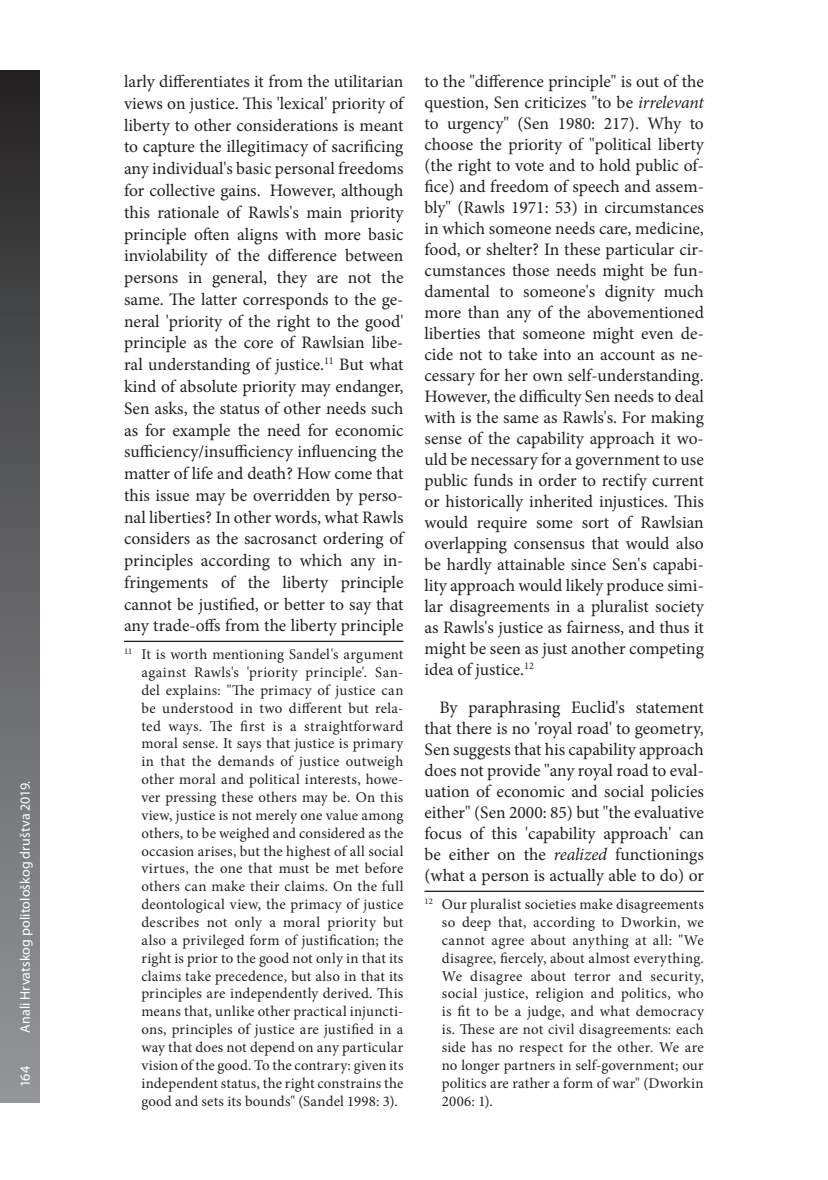
<style>
.page{position:relative;width:828px;height:1180px;background:#fff}
.page>*{position:absolute;margin:0;border:0;box-sizing:border-box;transform-origin:0 0}
.t1{font:17.5px/21px "Minion Pro";color:#231f20;text-align:justify}
.t2{font:14.88px/17.8px "Minion Pro";letter-spacing:.015em;color:#231f20;text-align:justify}
.t3{font:14px "Myriad Pro";color:#fff}
.s1{font-style:italic}
</style>
<div class="page">
<div style="left:0;top:70px;width:40px;height:1032px;background:linear-gradient(to bottom,#292728,#979a9d)"></div>
<hr style="left:124px;top:641px;width:279px;height:1px;background:#231f20">
<hr style="left:424px;top:890px;width:280px;height:2px;background:#231f20">
<p class="t3" style="left:16px;top:1087px;width:308px;rotate:-90deg">164 Anali Hrvatskog politološkog društva 2019.</p>
<p class="t1" style="left:124px;top:71px;width:281px;line-height:21.7px">larly differentiates it from the utilitarian views on justice. This 'lexical' priority of liberty to other considerations is meant to capture the illegitimacy of sacrificing any individual's basic personal freedoms for collective gains. However, although this rationale of Rawls's main priority principle often aligns with more basic inviolability of the difference between persons in general, they are not the same. The latter corresponds to the ge&shy;neral 'priority of the right to the good' principle as the core of Rawlsian libe&shy;ral understanding of justice.<sup>11</sup> But what kind of absolute priority may endanger, Sen asks, the status of other needs such as for example the need for economic sufficiency/insufficiency influencing the matter of life and death? How come that this issue may be overridden by perso&shy;nal liberties? In other words, what Rawls considers as the sacrosanct ordering of principles according to which any in&shy;fringements of the liberty principle cannot be justified, or better to say that any trade-offs from the liberty principle</p>
<p class="t2" style="left:141px;top:645px;width:264px;text-indent:-17px"><sup>11</sup> It is worth mentioning Sandel's argument against Rawls's 'priority principle'. San&shy;del explains: "The primacy of justice can be understood in two different but rela&shy;ted ways. The first is a straightforward moral sense. It says that justice is primary in that the demands of justice outweigh other moral and political interests, howe&shy;ver pressing these others may be. On this view, justice is not merely one value among others, to be weighed and considered as the occasion arises, but the highest of all social virtues, the one that must be met before others can make their claims. On the full deontological view, the primacy of justice describes not only a moral priority but also a privileged form of justification; the right is prior to the good not only in that its claims take precedence, but also in that its principles are independently derived. This means that, unlike other practical injuncti&shy;ons, principles of justice are justified in a way that does not depend on any particular vision of the good. To the contrary: given its independent status, the right constrains the good and sets its bounds" (Sandel 1998: 3).</p>
<p class="t1" style="left:424px;top:71px;width:281px">to the "difference principle" is out of the question, Sen criticizes "to be <span class="s1">irrelevant </span>to urgency" (Sen 1980: 217). Why to choose the priority of "political liberty (the right to vote and to hold public of&shy;fice) and freedom of speech and assem&shy;bly" (Rawls 1971: 53) in circumstances in which someone needs care, medicine, food, or shelter? In these particular cir&shy;cumstances those needs might be fun&shy;damental to someone's dignity much more than any of the abovementioned liberties that someone might even de&shy;cide not to take into an account as ne&shy;cessary for her own self-understanding.<br>However, the difficulty Sen needs to deal with is the same as Rawls's. For making sense of the capability approach it wo&shy;uld be necessary for a government to use public funds in order to rectify current or historically inherited injustices. This would require some sort of Rawlsian overlapping consensus that would also be hardly attainable since Sen's capabi&shy;lity approach would likely produce simi&shy;lar disagreements in a pluralist society as Rawls's justice as fairness, and thus it might be seen as just another competing idea of justice.<sup>12</sup></p>
<p class="t1" style="left:424px;top:697px;width:281px;text-indent:15px">By paraphrasing Euclid's statement that there is no 'royal road' to geometry, Sen suggests that his capability approach does not provide "any royal road to eval&shy;uation of economic and social policies either" (Sen 2000: 85) but "the evaluative focus of this 'capability approach' can be either on the <span class="s1">realized</span> functionings (what a person is actually able to do) or</p>
<p class="t2" style="left:441px;top:895px;width:264px;text-indent:-17px"><sup>12</sup> Our pluralist societies make disagreements so deep that, according to Dworkin, we cannot agree about anything at all: "We disagree, fiercely, about almost everything.<br>We disagree about terror and security, social justice, religion and politics, who is fit to be a judge, and what democracy is. These are not civil disagreements: each side has no respect for the other. We are no longer partners in self-government; our politics are rather a form of war" (Dworkin 2006: 1).</p>
</div>
